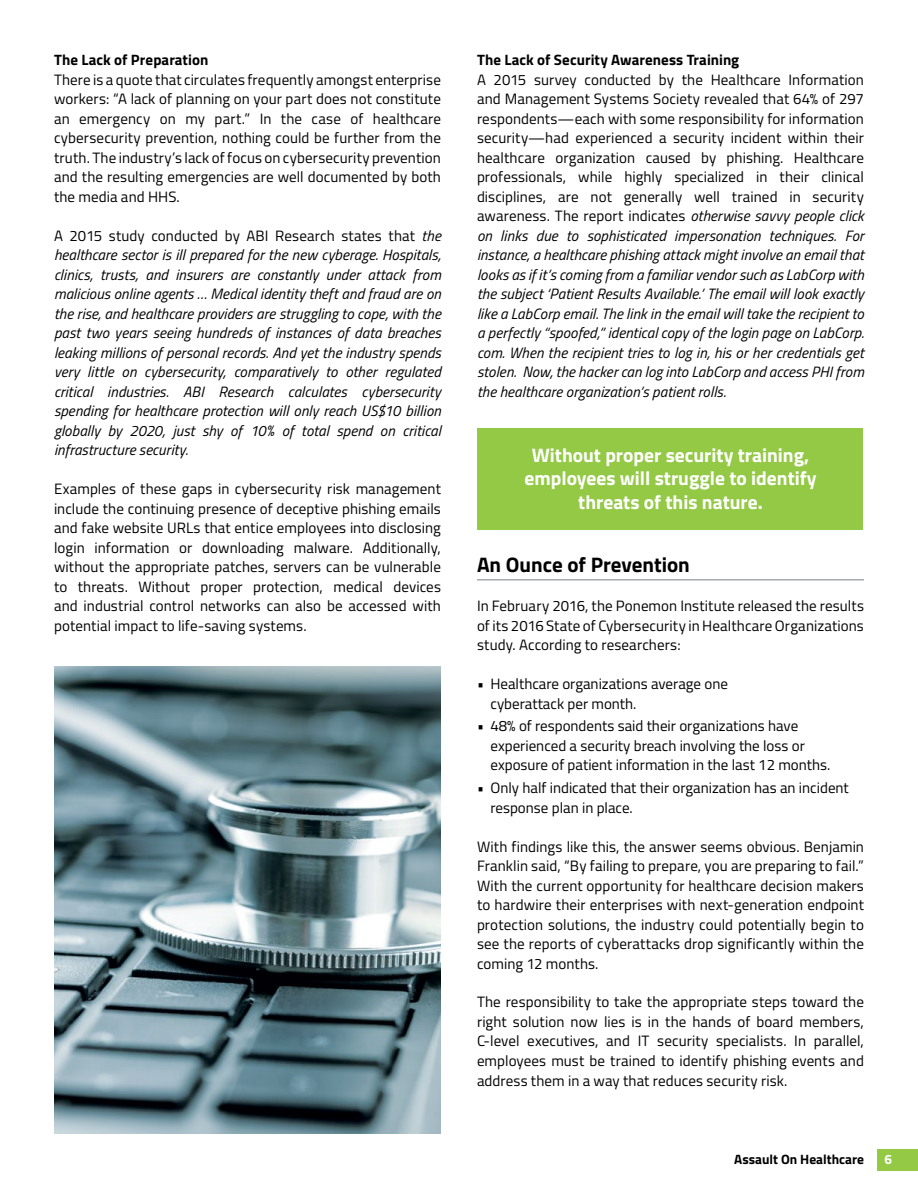
<style>
.page{position:relative;width:918px;height:1188px;background:#fff}
.page>*{position:absolute;margin:0;border:0;box-sizing:border-box;transform-origin:0 0}
.t1{font:700 21px "Titillium";color:#000}
.t2{font:700 19.5px/23.4px "Titillium";color:#fff;text-align:center}
.t3{font:15px/19.5px "Titillium";color:#000;text-align:justify}
.t4{font:italic 15px/19.5px "Titillium";letter-spacing:.005em;color:#000;text-align:justify}
.t5{font:700 15px "Titillium";letter-spacing:.005em;color:#000}
.t6{font:700 13.5px "Titillium";color:#000}
.t7{font:700 13.5px "Titillium";color:#fff}
.s1{font-style:normal}
</style>
<div class="page">
<img style="left:54px;top:667px;width:387px;height:467px">
<div style="left:478px;top:428px;width:385px;height:102px;background:#94c946"></div>
<hr style="left:477px;top:579px;width:387px;height:1px;background:#a7a9ac">
<div style="left:878px;top:1150px;width:40px;height:21px;background:#94c946"></div>
<p class="t5" style="left:54px;top:49px;width:156px">The Lack of Preparation</p>
<p class="t3" style="left:54px;top:69px;width:388px">There is a quote that circulates frequently amongst enterprise workers: “A lack of planning on your part does not constitute an emergency on my part.” In the case of healthcare cybersecurity prevention, nothing could be further from the truth. The industry’s lack of focus on cybersecurity prevention and the resulting emergencies are well documented by both the media and HHS.</p>
<p class="t4" style="left:54px;top:225px;width:389px"><span class="s1">A 2015 study conducted by ABI Research states that</span> the healthcare sector is ill prepared for the new cyberage. Hospitals, clinics, trusts, and insurers are constantly under attack from malicious online agents … Medical identity theft and fraud are on the rise, and healthcare providers are struggling to cope, with the past two years seeing hundreds of instances of data breaches leaking millions of personal records. And yet the industry spends very little on cybersecurity, comparatively to other regulated critical industries. ABI Research calculates cybersecurity spending for healthcare protection will only reach US$10 billion globally by 2020, just shy of 10% of total spend on critical infrastructure security.</p>
<p class="t3" style="left:54px;top:478px;width:389px">Examples of these gaps in cybersecurity risk management include the continuing presence of deceptive phishing emails and fake website URLs that entice employees into disclosing login information or downloading malware. Additionally, without the appropriate patches, servers can be vulnerable to threats. Without proper protection, medical devices and industrial control networks can also be accessed with potential impact to life-saving systems.</p>
<p class="t5" style="left:477px;top:49px;width:264px">The Lack of Security Awareness Training</p>
<p class="t4" style="left:477px;top:69px;width:389px"><span class="s1">A 2015 survey conducted by the Healthcare Information and Management Systems Society revealed that 64% of 297 respondents—each with some responsibility for information security—had experienced a security incident within their healthcare organization caused by phishing. Healthcare professionals, while highly specialized in their clinical disciplines, are not generally well trained in security awareness. The report indicates</span> otherwise savvy people click on links due to sophisticated impersonation techniques. For instance, a healthcare phishing attack might involve an email that looks as if it’s coming from a familiar vendor such as LabCorp with the subject ‘Patient Results Available.’ The email will look exactly like a LabCorp email. The link in the email will take the recipient to a perfectly “spoofed,” identical copy of the login page on LabCorp. com. When the recipient tries to log in, his or her credentials get stolen. Now, the hacker can log into LabCorp and access PHI from the healthcare organization’s patient rolls.</p>
<h2 class="t2" style="left:525px;top:443px;width:293px">Without proper security training, employees will struggle to identify threats of this nature.</h2>
<h1 class="t1" style="left:477px;top:549px;width:214px">An Ounce of Prevention</h1>
<p class="t3" style="left:477px;top:595px;width:389px">In February 2016, the Ponemon Institute released the results of its 2016 State of Cybersecurity in Healthcare Organizations study. According to researchers:</p>
<p class="t3" style="left:490px;top:673px;width:239px;text-indent:-14px">• Healthcare organizations average one cyberattack per month.</p>
<p class="t3" style="left:490px;top:716px;width:341px;text-align:left;text-indent:-14px">• 48% of respondents said their organizations have experienced a security breach involving the loss or exposure of patient information in the last 12 months.</p>
<p class="t3" style="left:490px;top:777px;width:360px;text-indent:-14px">• Only half indicated that their organization has an incident response plan in place.</p>
<p class="t3" style="left:477px;top:836px;width:389px">With findings like this, the answer seems obvious. Benjamin Franklin said, “By failing to prepare, you are preparing to fail.” With the current opportunity for healthcare decision makers to hardwire their enterprises with next-generation endpoint protection solutions, the industry could potentially begin to see the reports of cyberattacks drop significantly within the coming 12 months.</p>
<p class="t3" style="left:477px;top:992px;width:389px">The responsibility to take the appropriate steps toward the right solution now lies is in the hands of board members, C-level executives, and IT security specialists. In parallel, employees must be trained to identify phishing events and address them in a way that reduces security risk.</p>
<p class="t6" style="left:734px;top:1149px;width:131px">Assault On Healthcare</p>
<p class="t7" style="left:884px;top:1149px;width:9px">6</p>
</div>
